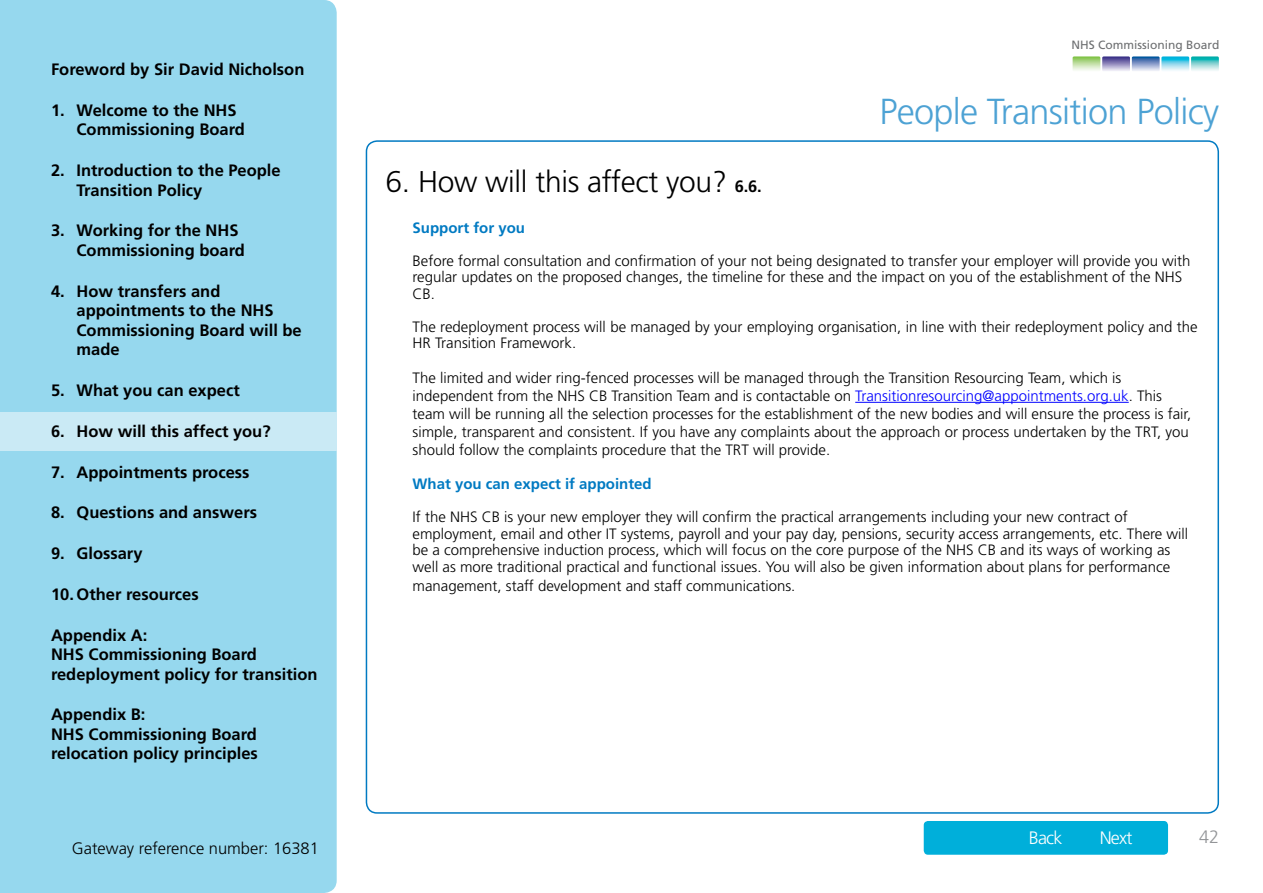
<style>
.page{position:relative;width:1263px;height:893px;background:#fff}
.page>*{position:absolute;margin:0;border:0;box-sizing:border-box;transform-origin:0 0}
.t1{font:300 36.15px "Frutiger";letter-spacing:-.02em;color:#4da2d4}
.t2{font:300 30px "Frutiger";letter-spacing:-.01em;color:#000}
.t3{font:300 18px "Frutiger";letter-spacing:-.04em;color:#fff}
.t4{font:300 18px "Frutiger";color:#939598}
.t5{font:700 16.5px/19.5px "Frutiger";color:#000}
.t6{font:300 16.5px "Frutiger";color:#000}
.t7{font:300 15px/16.5px "Frutiger";color:#000}
.t8{font:700 15px "Frutiger";color:#007ac2}
.t9{font:12px "Frutiger";color:#6d6f71}
.s1{font-weight:700;font-size:16.5px}
.s2{color:#00f}
</style>
<div class="page">
<div style="left:0;top:0;width:337px;height:893px;background:#96d8ee"></div>
<div style="left:924px;top:821px;width:244px;height:34px;background:#00afda;border-radius:4px"></div>
<svg style="left:1072px;top:56px;width:147px;height:15px;background:#98c2cc"></svg>
<div style="left:0;top:412px;width:337px;height:39px;background:#caeaf5"></div>
<hr style="left:855px;top:402px;width:274px;height:1px;background:#00f">
<p class="t5" style="left:51px;top:60px;width:255px">Foreword by Sir David Nicholson</p>
<p class="t5" style="left:77px;top:100px;width:170px;text-indent:-26px">1. Welcome to the NHS<br>Commissioning Board</p>
<p class="t5" style="left:77px;top:161px;width:206px;text-indent:-26px">2. Introduction to the People<br>Transition Policy</p>
<p class="t5" style="left:77px;top:221px;width:170px;text-indent:-26px">3. Working for the NHS<br>Commissioning board</p>
<p class="t5" style="left:77px;top:281px;width:227px;text-indent:-26px">4. How transfers and appointments to the NHS<br>Commissioning Board will be made</p>
<p class="t5" style="left:51px;top:380px;width:190px">5. What you can expect</p>
<p class="t5" style="left:51px;top:421px;width:221px">6. How will this affect you?</p>
<p class="t5" style="left:51px;top:462px;width:200px">7. Appointments process</p>
<p class="t5" style="left:51px;top:503px;width:208px">8. Questions and answers</p>
<p class="t5" style="left:51px;top:543px;width:93px">9. Glossary</p>
<p class="t5" style="left:51px;top:584px;width:149px">10. Other resources</p>
<p class="t5" style="left:51px;top:625px;width:268px">Appendix A:<br>NHS Commissioning Board redeployment policy for transition</p>
<p class="t5" style="left:51px;top:705px;width:208px">Appendix B:<br>NHS Commissioning Board relocation policy principles</p>
<p class="t6" style="left:72px;top:839px;width:248px">Gateway reference number: 16381</p>
<p class="t9" style="left:1071px;top:38px;width:150px">NHS Commissioning Board</p>
<p class="t1" style="left:879px;top:91px;width:341px">People Transition Policy</p>
<p class="t2" style="left:386px;top:165px;width:378px">6. How will this affect you? <span class="s1">6.6.</span></p>
<p class="t8" style="left:413px;top:219px;width:114px">Support for you</p>
<p class="t7" style="left:413px;top:252px;width:779px">Before formal consultation and confirmation of your not being designated to transfer your employer will provide you with regular updates on the proposed changes, the timeline for these and the impact on you of the establishment of the NHS<br>CB.</p>
<p class="t7" style="left:413px;top:318px;width:787px">The redeployment process will be managed by your employing organisation, in line with their redeployment policy and the<br>HR Transition Framework.</p>
<p class="t7" style="left:413px;top:369px;width:780px;line-height:18px">The limited and wider ring-fenced processes will be managed through the Transition Resourcing Team, which is independent from the NHS CB Transition Team and is contactable on <span class="s2">Transitionresourcing@appointments.org.uk</span>. This team will be running all the selection processes for the establishment of the new bodies and will ensure the process is fair, simple, transparent and consistent. If you have any complaints about the approach or process undertaken by the TRT, you should follow the complaints procedure that the TRT will provide.</p>
<p class="t8" style="left:413px;top:475px;width:241px">What you can expect if appointed</p>
<p class="t7" style="left:413px;top:509px;width:777px">If the NHS CB is your new employer they will confirm the practical arrangements including your new contract of employment, email and other IT systems, payroll and your pay day, pensions, security access arrangements, etc. There will be a comprehensive induction process, which will focus on the core purpose of the NHS CB and its ways of working as well as more traditional practical and functional issues. You will also be given information about plans for performance</p>
<p class="t7" style="left:413px;top:578px;width:384px">management, staff development and staff communications.</p>
<p class="t3" style="left:1029px;top:827px;width:35px">Back</p>
<p class="t3" style="left:1100px;top:827px;width:34px">Next</p>
<p class="t4" style="left:1199px;top:827px;width:22px">42</p>
</div>
